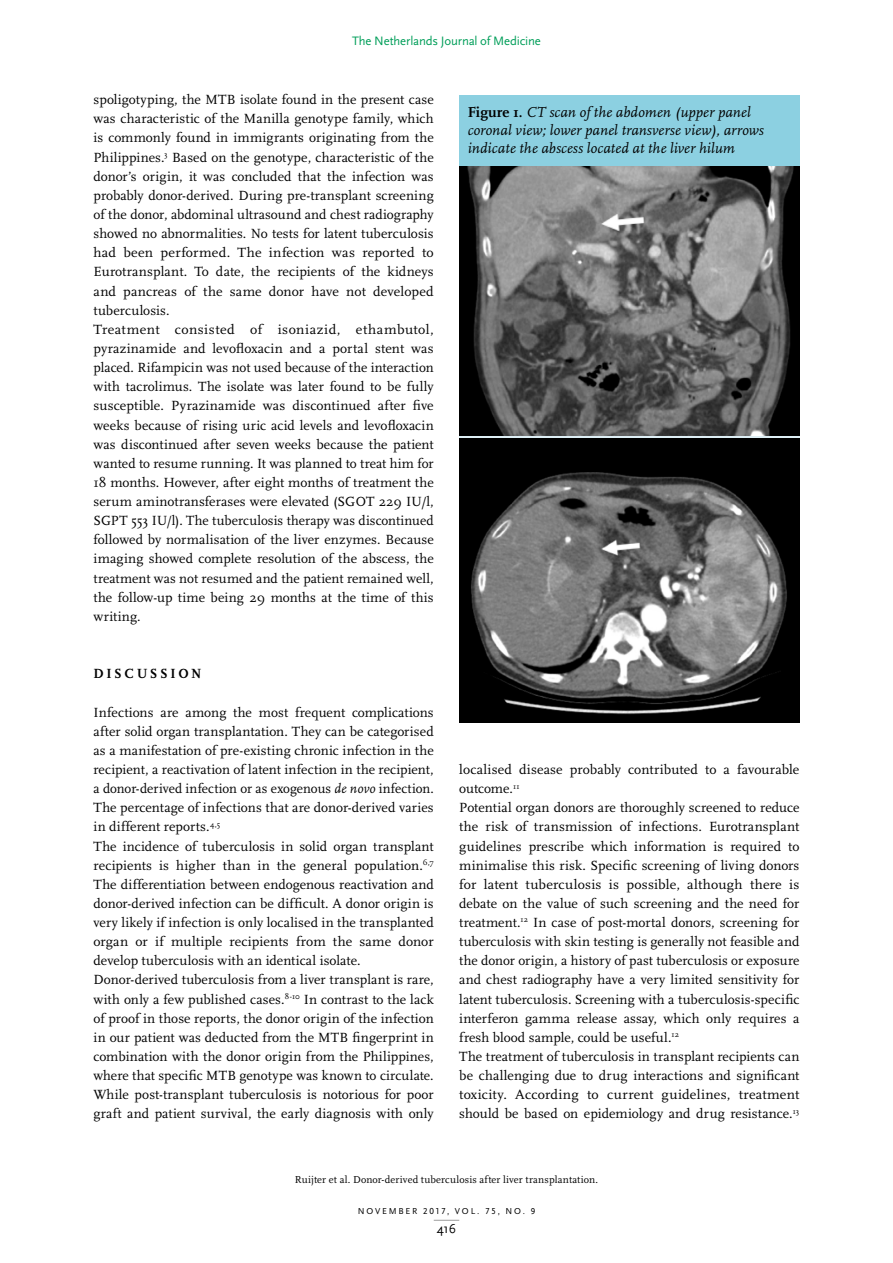
<style>
.page{position:relative;width:893px;height:1263px;background:#fff}
.page>*{position:absolute;margin:0;border:0;box-sizing:border-box;transform-origin:0 0}
.t1{font:italic 15px/18px "Scala";letter-spacing:.01em;color:#000}
.brood_grep{font:13.8px/19.2px "Scala";letter-spacing:.005em;color:#000;text-align:justify}
.tussenkop_1{font:700 13.8px "Scala";letter-spacing:.19em;color:#000}
.t2{font:13.5px "Scala Sans";color:#000}
.t3{font:12.75px "Scala Sans";letter-spacing:-.01em;color:#009e59}
.runningtitle{font:10.5px "Scala";letter-spacing:.015em;color:#000}
.t4{font:9px "Scala Sans Caps";letter-spacing:.195em;color:#000}
.s1{font-style:italic}
.s2{font-weight:700;font-style:normal}
</style>
<div class="page">
<svg style="left:434px;top:1220px;width:25px;height:1px"></svg>
<div style="left:459px;top:96px;width:340px;height:70px;background:#8cd0e1"></div>
<img style="left:459px;top:166px;width:340px;height:269px">
<img style="left:459px;top:438px;width:340px;height:284px">
<p class="t3" style="left:352px;top:34px;width:190px">The Netherlands Journal of Medicine</p>
<p class="brood_grep" style="left:94px;top:90px;width:342px">spoligotyping, the MTB isolate found in the present case was characteristic of the Manilla genotype family, which is commonly found in immigrants originating from the Philippines.<sup>3</sup> Based on the genotype, characteristic of the donor’s origin, it was concluded that the infection was probably donor-derived. During pre-transplant screening of the donor, abdominal ultrasound and chest radiography showed no abnormalities. No tests for latent tuberculosis had been performed. The infection was reported to Eurotransplant. To date, the recipients of the kidneys and pancreas of the same donor have not developed tuberculosis.</p>
<p class="brood_grep" style="left:94px;top:320px;width:342px">Treatment consisted of isoniazid, ethambutol, pyrazinamide and levofloxacin and a portal stent was placed. Rifampicin was not used because of the interaction with tacrolimus. The isolate was later found to be fully susceptible. Pyrazinamide was discontinued after five weeks because of rising uric acid levels and levofloxacin was discontinued after seven weeks because the patient wanted to resume running. It was planned to treat him for 18 months. However, after eight months of treatment the serum aminotransferases were elevated (SGOT 229 IU/l, SGPT 553 IU/l). The tuberculosis therapy was discontinued followed by normalisation of the liver enzymes. Because imaging showed complete resolution of the abscess, the treatment was not resumed and the patient remained well, the follow-up time being 29 months at the time of this writing.</p>
<p class="tussenkop_1" style="left:94px;top:666px;width:109px">DISCUSSION</p>
<p class="brood_grep" style="left:94px;top:703px;width:342px">Infections are among the most frequent complications after solid organ transplantation. They can be categorised as a manifestation of pre-existing chronic infection in the recipient, a reactivation of latent infection in the recipient, a donor-derived infection or as exogenous <span class="s1">de novo</span> infection.<br>The percentage of infections that are donor-derived varies in different reports.<sup>4,5</sup></p>
<p class="brood_grep" style="left:94px;top:837px;width:342px">The incidence of tuberculosis in solid organ transplant recipients is higher than in the general population.<sup>6,7<br></sup>The differentiation between endogenous reactivation and donor-derived infection can be difficult. A donor origin is very likely if infection is only localised in the transplanted organ or if multiple recipients from the same donor develop tuberculosis with an identical isolate.</p>
<p class="brood_grep" style="left:94px;top:970px;width:342px">Donor-derived tuberculosis from a liver transplant is rare, with only a few published cases.<sup>8-10</sup> In contrast to the lack of proof in those reports, the donor origin of the infection in our patient was deducted from the MTB fingerprint in combination with the donor origin from the Philippines, where that specific MTB genotype was known to circulate.<br>While post-transplant tuberculosis is notorious for poor graft and patient survival, the early diagnosis with only</p>
<p class="t1" style="left:468px;top:104px;width:297px"><span class="s2">Figure 1.</span> CT scan of the abdomen (upper panel coronal view; lower panel transverse view), arrows indicate the abscess located at the liver hilum</p>
<p class="brood_grep" style="left:459px;top:760px;width:342px">localised disease probably contributed to a favourable outcome.<sup>11</sup></p>
<p class="brood_grep" style="left:459px;top:798px;width:342px">Potential organ donors are thoroughly screened to reduce the risk of transmission of infections. Eurotransplant guidelines prescribe which information is required to minimalise this risk. Specific screening of living donors for latent tuberculosis is possible, although there is debate on the value of such screening and the need for treatment.<sup>12</sup> In case of post-mortal donors, screening for tuberculosis with skin testing is generally not feasible and the donor origin, a history of past tuberculosis or exposure and chest radiography have a very limited sensitivity for latent tuberculosis. Screening with a tuberculosis-specific interferon gamma release assay, which only requires a fresh blood sample, could be useful.<sup>12</sup></p>
<p class="brood_grep" style="left:459px;top:1047px;width:342px">The treatment of tuberculosis in transplant recipients can be challenging due to drug interactions and significant toxicity. According to current guidelines, treatment should be based on epidemiology and drug resistance.<sup>13</sup></p>
<p class="runningtitle" style="left:295px;top:1173px;width:305px">Ruijter et al. Donor-derived tuberculosis after liver transplantation.</p>
<p class="t4" style="left:358px;top:1206px;width:179px">NOVEMBER 2017, VOL. 75, NO. 9</p>
<p class="t2" style="left:437px;top:1221px;width:21px">416</p>
</div>
